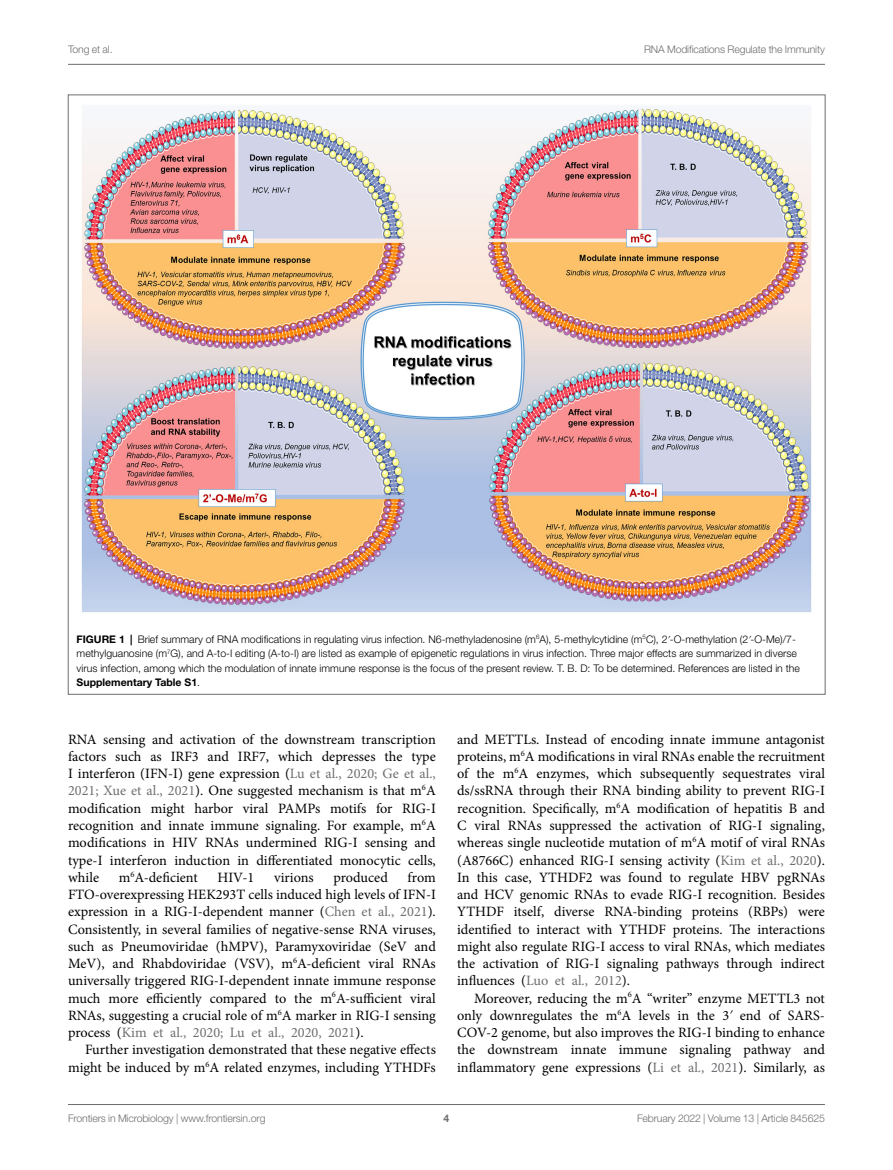
<style>
.page{position:relative;width:893px;height:1170px;background:#fff}
.page>*{position:absolute;margin:0;border:0;box-sizing:border-box;transform-origin:0 0}
.TEXT{font:14.25px/17.2px "Minion Pro";color:#000;text-align:justify}
.TEXT_FLUSH{font:14.25px/17.2px "Minion Pro";color:#000;text-align:justify}
.FIG_LEG{font:300 10.5px/14.2px "Helvetica Neue LT Std";color:#000}
.t1{font:300 10.5px "Helvetica Neue LT Std";letter-spacing:-.015em;color:#6d6e71}
.t2{font:700 10.5px "Helvetica Neue LT Std";color:#6d6e71}
.s1{font-weight:700}
.s2{font-family:"STIX General";font-weight:400}
.s3{color:#6d6e71}
.s4{font-family:"STIX General"}
</style>
<div class="page">
<hr style="left:68px;top:64px;width:757px;height:1px;background:#6d6e71">
<hr style="left:68px;top:1104px;width:757px;height:1px;background:#6d6e71">
<img style="left:81px;top:106px;width:731px;height:507px">
<p class="t1" style="left:68px;top:42px;width:46px">Tong et al.</p>
<p class="t1" style="left:644px;top:42px;width:182px">RNA Modifications Regulate the Immunity</p>
<p class="FIG_LEG" style="left:77px;top:632px;width:725px"><span class="s1">FIGURE 1 |</span> Brief summary of RNA modifications in regulating virus infection. N6-methyladenosine (m<sup>6</sup>A), 5-methylcytidine (m<sup>5</sup>C), 2<span class="s2">ʹ</span>-O-methylation (2<span class="s2">ʹ</span>-O-Me)/7- methylguanosine (m<sup>7</sup>G), and A-to-I editing (A-to-I) are listed as example of epigenetic regulations in virus infection. Three major effects are summarized in diverse virus infection, among which the modulation of innate immune response is the focus of the present review. T. B. D: To be determined. References are listed in the <span class="s1">Supplementary Table S1</span>.</p>
<p class="TEXT_FLUSH" style="left:68px;top:730px;width:369px">RNA sensing and activation of the downstream transcription factors such as IRF3 and IRF7, which depresses the type I interferon (IFN-I) gene expression (<span class="s3">Lu et al., 2020; Ge et al., 2021; Xue et al., 2021</span>). One suggested mechanism is that m<sup>6</sup>A modification might harbor viral PAMPs motifs for RIG-I recognition and innate immune signaling. For example, m<sup>6</sup>A modifications in HIV RNAs undermined RIG-I sensing and type-I interferon induction in differentiated monocytic cells, while</p>
<p class="TEXT_FLUSH" style="left:119px;top:868px;width:80px">m<sup>6</sup>A-deficient</p>
<p class="TEXT_FLUSH" style="left:218px;top:868px;width:38px">HIV-1</p>
<p class="TEXT_FLUSH" style="left:274px;top:868px;width:41px">virions</p>
<p class="TEXT_FLUSH" style="left:333px;top:868px;width:56px">produced</p>
<p class="TEXT_FLUSH" style="left:68px;top:868px;width:369px;text-indent:340px">from FTO-overexpressing HEK293T cells induced high levels of IFN-I expression in a RIG-I-dependent manner (<span class="s3">Chen et al., 2021</span>).<br>Consistently, in several families of negative-sense RNA viruses, such as Pneumoviridae (hMPV), Paramyxoviridae (SeV and MeV), and Rhabdoviridae (VSV), m<sup>6</sup>A-deficient viral RNAs universally triggered RIG-I-dependent innate immune response much more efficiently compared to the m<sup>6</sup>A-sufficient viral RNAs, suggesting a crucial role of m<sup>6</sup>A marker in RIG-I sensing process (<span class="s3">Kim et al., 2020; Lu et al., 2020, 2021</span>).</p>
<p class="TEXT" style="left:68px;top:1041px;width:369px;text-align:right">Further investigation demonstrated that these negative effects might be induced by m<sup>6</sup>A related enzymes, including YTHDFs</p>
<p class="TEXT" style="left:457px;top:730px;width:369px">and METTLs. Instead of encoding innate immune antagonist proteins, m<sup>6</sup>A modifications in viral RNAs enable the recruitment of the m<sup>6</sup>A enzymes, which subsequently sequestrates viral ds/ssRNA through their RNA binding ability to prevent RIG-I recognition. Specifically, m<sup>6</sup>A modification of hepatitis B and C viral RNAs suppressed the activation of RIG-I signaling, whereas single nucleotide mutation of m<sup>6</sup>A motif of viral RNAs (A8766C) enhanced RIG-I sensing activity (<span class="s3">Kim et al., 2020</span>).<br>In this case, YTHDF2 was found to regulate HBV pgRNAs and HCV genomic RNAs to evade RIG-I recognition. Besides YTHDF itself, diverse RNA-binding proteins (RBPs) were identified to interact with YTHDF proteins. The interactions might also regulate RIG-I access to viral RNAs, which mediates the activation of RIG-I signaling pathways through indirect influences (<span class="s3">Luo et al., 2012</span>).</p>
<p class="TEXT" style="left:457px;top:989px;width:369px;text-indent:17px">Moreover, reducing the m<sup>6</sup>A “writer” enzyme METTL3 not only downregulates the m<sup>6</sup>A levels in the 3<span class="s4">ʹ</span> end of SARS-COV-2 genome, but also improves the RIG-I binding to enhance the downstream innate immune signaling pathway and inflammatory gene expressions (<span class="s3">Li et al., 2021</span>). Similarly, as</p>
<p class="t1" style="left:68px;top:1111px;width:199px">Frontiers in Microbiology | www.frontiersin.org</p>
<p class="t2" style="left:444px;top:1111px;width:7px">4</p>
<p class="t1" style="left:637px;top:1111px;width:189px">February 2022 | Volume 13 | Article 845625</p>
</div>
